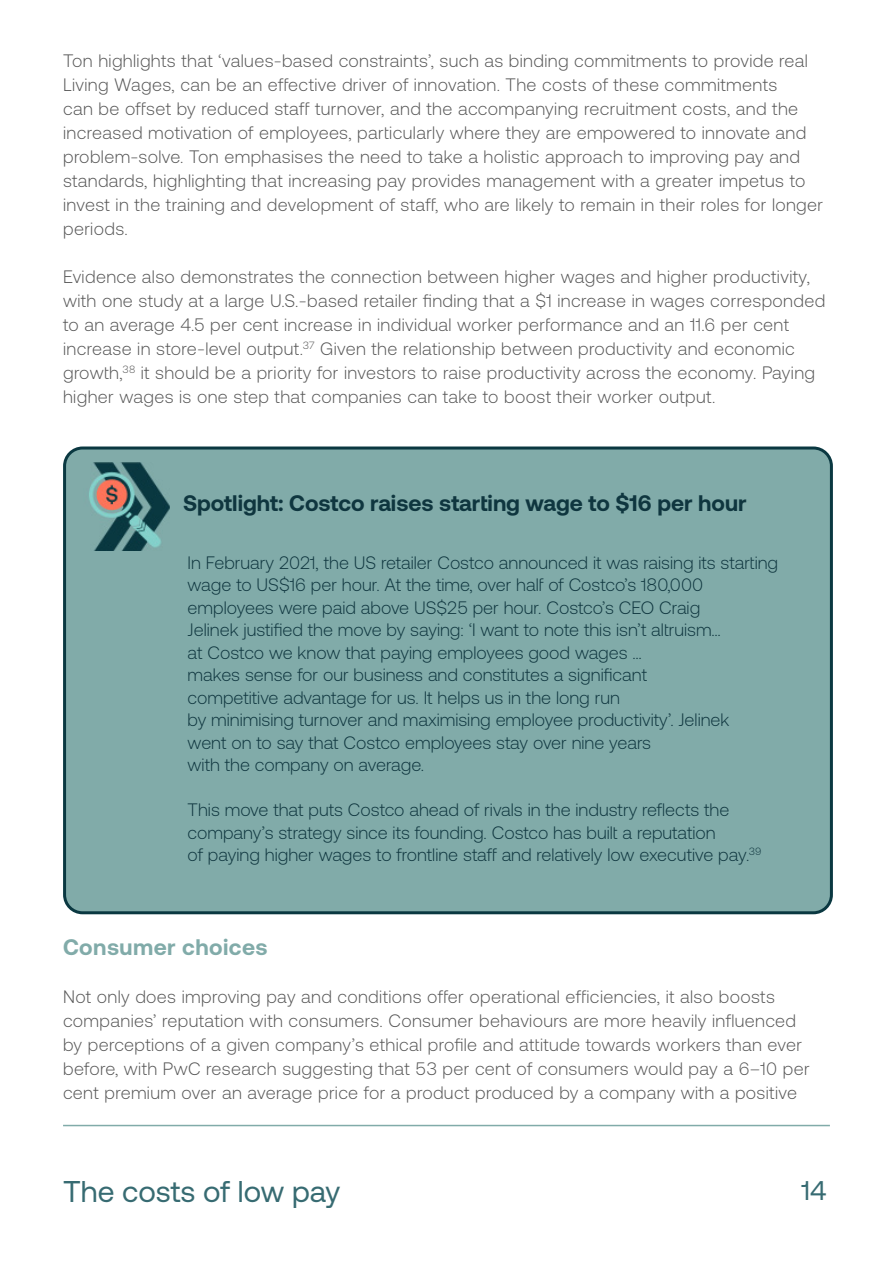
<style>
.page{position:relative;width:893px;height:1263px;background:#fff}
.page>*{position:absolute;margin:0;border:0;box-sizing:border-box;transform-origin:0 0}
.t1{font:30px "Aeonik";color:#376b72}
.t2{font:27px "Aeonik";color:#376b72}
.Sub-heading_2{font:700 22.5px "Aeonik";color:#0f363f}
.Paragraph{font:700 22.5px "Aeonik";letter-spacing:.02em;color:#81aba9}
.Paragraph-2{font:300 18px/24px "Aeonik";letter-spacing:.02em;color:#565656}
.Sub-heading_2-2{font:300 18px/22.5px "Aeonik";color:#0f363f}
</style>
<div class="page">
<hr style="left:63px;top:1125px;width:767px;height:1px;background:#81aba9">
<div style="left:65px;top:448px;width:766px;height:465px;background:#81aba9;border-radius:18px"></div>
<div style="left:63px;top:446px;width:770px;height:468px;border:3px solid #0a3841;border-radius:18px"></div>
<img style="left:89px;top:463px;width:80px;height:87px">
<p class="Paragraph-2" style="left:63px;top:48px;width:762px">Ton highlights that ‘values-based constraints’, such as binding commitments to provide real Living Wages, can be an effective driver of innovation. The costs of these commitments<br>can be offset by reduced staff turnover, and the accompanying recruitment costs, and the increased motivation of employees, particularly where they are empowered to innovate and problem-solve. Ton emphasises the need to take a holistic approach to improving pay and standards, highlighting that increasing pay provides management with a greater impetus to invest in the training and development of staff, who are likely to remain in their roles for longer periods.</p>
<p class="Paragraph-2" style="left:63px;top:264px;width:764px">Evidence also demonstrates the connection between higher wages and higher productivity, with one study at a large U.S.-based retailer finding that a $1 increase in wages corresponded to an average 4.5 per cent increase in individual worker performance and an 11.6 per cent increase in store-level output.<sup>37</sup> Given the relationship between productivity and economic growth,<sup>38</sup> it should be a priority for investors to raise productivity across the economy. Paying higher wages is one step that companies can take to boost their worker output.</p>
<p class="Sub-heading_2" style="left:183px;top:490px;width:565px">Spotlight: Costco raises starting wage to $16 per hour</p>
<p class="Sub-heading_2-2" style="left:188px;top:551px;width:592px">In February 2021, the US retailer Costco announced it was raising its starting wage to US$16 per hour. At the time, over half of Costco’s 180,000 employees were paid above US$25 per hour. Costco’s CEO Craig<br>Jelinek justified the move by saying: ‘I want to note this isn’t altruism…<br>at Costco we know that paying employees good wages …<br>makes sense for our business and constitutes a significant<br>competitive advantage for us. It helps us in the long run<br>by minimising turnover and maximising employee productivity’. Jelinek<br>went on to say that Costco employees stay over nine years<br>with the company on average.</p>
<p class="Sub-heading_2-2" style="left:188px;top:799px;width:575px">This move that puts Costco ahead of rivals in the industry reflects the company’s strategy since its founding. Costco has built a reputation<br>of paying higher wages to frontline staff and relatively low executive pay.<sup>39</sup></p>
<p class="Paragraph" style="left:63px;top:934px;width:206px">Consumer choices</p>
<p class="Paragraph-2" style="left:63px;top:984px;width:748px">Not only does improving pay and conditions offer operational efficiencies, it also boosts companies’ reputation with consumers. Consumer behaviours are more heavily influenced by perceptions of a given company’s ethical profile and attitude towards workers than ever before, with PwC research suggesting that 53 per cent of consumers would pay a 6–10 per cent premium over an average price for a product produced by a company with a positive</p>
<h1 class="t1" style="left:63px;top:1175px;width:279px">The costs of low pay</h1>
<h2 class="t2" style="left:801px;top:1175px;width:27px">14</h2>
</div>
